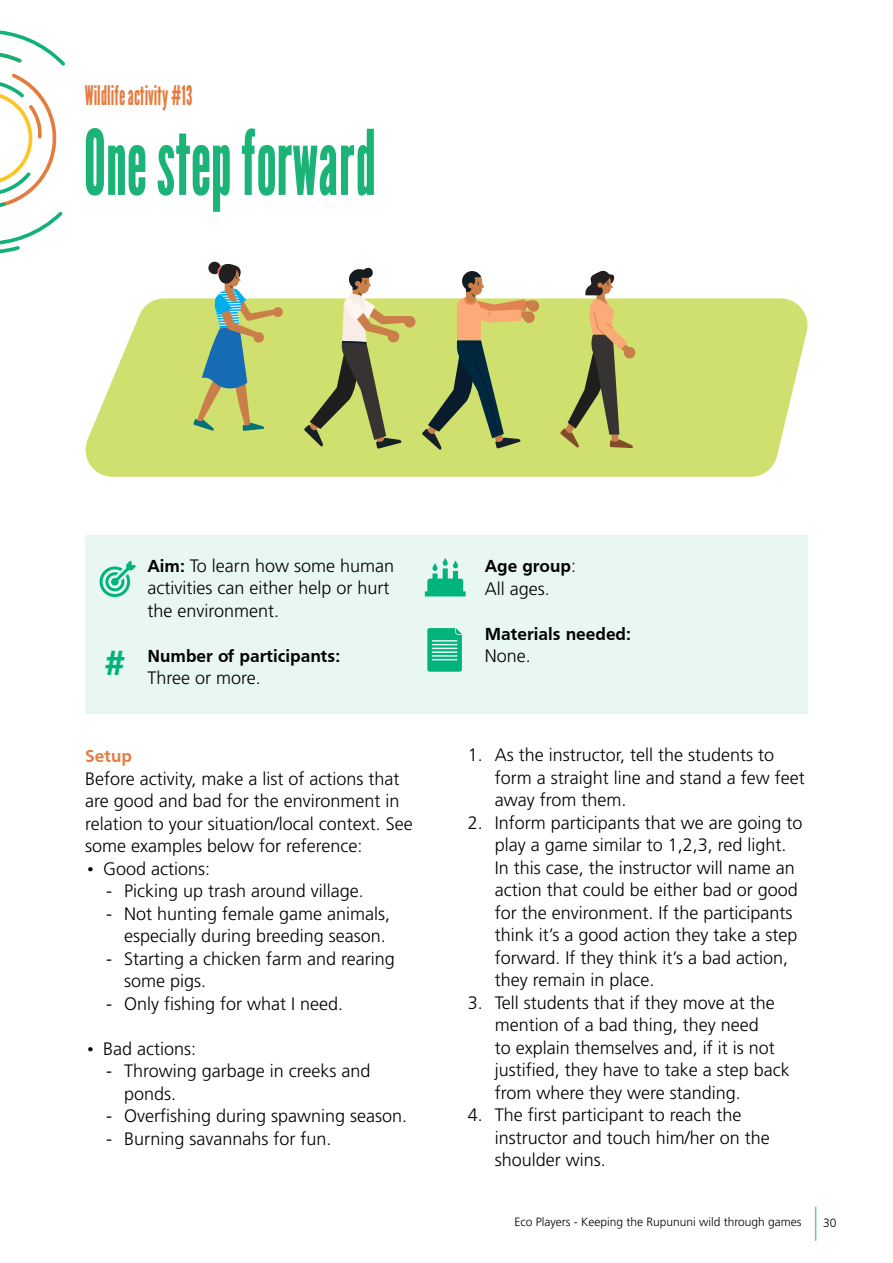
<style>
.page{position:relative;width:893px;height:1263px;background:#fff}
.page>*{position:absolute;margin:0;border:0;box-sizing:border-box;transform-origin:0 0}
.t1{font:condensed 90px "League Gothic";color:#1cb379}
.t2{font:700 36px "Frutiger";color:#00b47b}
.t3{font:condensed 27px "League Gothic";color:#e47c3f}
.t4{font:18px/22.5px "Frutiger LT 45 Lt";color:#000}
.t5{font:700 18px "Frutiger";color:#000}
.t6{font:700 18px "Frutiger";color:#e47c3f}
.t7{font:12px "Frutiger LT 45 Lt";color:#000}
.s1{font-family:"Frutiger";font-weight:700}
.s2{font-family:"Courier New"}
.s3{font-family:"Frutiger LT 45 Lt";font-weight:400}
</style>
<div class="page">
<hr style="left:815px;top:1207px;width:1px;height:34px;background:#6c9">
<svg style="left:86px;top:298px;width:721px;height:179px;background:#d4e37d"></svg>
<svg style="left:560px;top:270px;width:76px;height:178px;background:#b5b46f"></svg>
<div style="left:404px;top:316px;width:12px;height:12px;background:#ca7f4a;border-radius:50%"></div>
<svg style="left:208px;top:262px;width:13px;height:12px"></svg>
<svg style="left:422px;top:271px;width:118px;height:179px;background:#b8bd77"></svg>
<svg style="left:304px;top:267px;width:106px;height:182px"></svg>
<svg style="left:193px;top:264px;width:91px;height:167px"></svg>
<svg style="left:0;top:30px;width:65px;height:224px"></svg>
<div style="left:85px;top:535px;width:723px;height:178px;background:#e8f7f1"></div>
<svg style="left:100px;top:561px;width:36px;height:36px"></svg>
<svg style="left:425px;top:558px;width:41px;height:38px"></svg>
<svg style="left:427px;top:628px;width:35px;height:44px;background:#2bc090"></svg>
<h3 class="t3" style="left:85px;top:79px;width:109px">Wildlife activity #13</h3>
<h1 class="t1" style="left:85px;top:109px;width:293px">One step forward</h1>
<h2 class="t2" style="left:105px;top:642px;width:21px">#</h2>
<p class="t4" style="left:147px;top:554px;width:248px"><span class="s1">Aim:</span> To learn how some human activities can either help or hurt the environment.</p>
<p class="t5" style="left:147px;top:645px;width:194px">Number of participants:</p>
<p class="t4" style="left:147px;top:667px;width:115px">Three or more.</p>
<p class="t6" style="left:85px;top:746px;width:49px">Setup</p>
<p class="t4" style="left:85px;top:767px;width:329px">Before activity, make a list of actions that are good and bad for the environment in relation to your situation/local context. See some examples below for reference:</p>
<p class="t4" style="left:85px;top:857px;width:127px"><span class="s2">•</span> Good actions:</p>
<p class="t4" style="left:106px;top:880px;width:259px">- Picking up trash around village.</p>
<p class="t4" style="left:106px;top:902px;width:286px;text-align:right">- Not hunting female game animals, especially during breeding season.</p>
<p class="t4" style="left:124px;top:947px;width:272px;text-indent:-18px">- Starting a chicken farm and rearing some pigs.</p>
<p class="t4" style="left:106px;top:992px;width:239px">- Only fishing for what I need.</p>
<p class="t4" style="left:85px;top:1037px;width:113px"><span class="s2">•</span> Bad actions:</p>
<p class="t4" style="left:124px;top:1060px;width:248px;text-indent:-18px">- Throwing garbage in creeks and ponds.</p>
<p class="t4" style="left:106px;top:1105px;width:303px">- Overfishing during spawning season.</p>
<p class="t4" style="left:106px;top:1127px;width:227px">- Burning savannahs for fun.</p>
<p class="t5" style="left:485px;top:556px;width:93px">Age group<span class="s3">:</span></p>
<p class="t4" style="left:485px;top:577px;width:67px">All ages.</p>
<p class="t5" style="left:485px;top:623px;width:148px">Materials needed:</p>
<p class="t4" style="left:485px;top:645px;width:48px">None.</p>
<p class="t4" style="left:495px;top:744px;width:312px;text-indent:-27px">1. As the instructor, tell the students to form a straight line and stand a few feet away from them.</p>
<p class="t4" style="left:495px;top:812px;width:309px;text-indent:-27px">2. Inform participants that we are going to play a game similar to 1,2,3, red light.<br>In this case, the instructor will name an action that could be either bad or good for the environment. If the participants think it’s a good action they take a step forward. If they think it’s a bad action, they remain in place.</p>
<p class="t4" style="left:495px;top:992px;width:297px;text-indent:-27px">3. Tell students that if they move at the mention of a bad thing, they need<br>to explain themselves and, if it is not justified, they have to take a step back from where they were standing.</p>
<p class="t4" style="left:495px;top:1104px;width:277px;text-indent:-27px">4. The first participant to reach the instructor and touch him/her on the shoulder wins.</p>
<p class="t7" style="left:514px;top:1215px;width:289px">Eco Players - Keeping the Rupununi wild through games</p>
<p class="t7" style="left:823px;top:1215px;width:15px">30</p>
</div>
